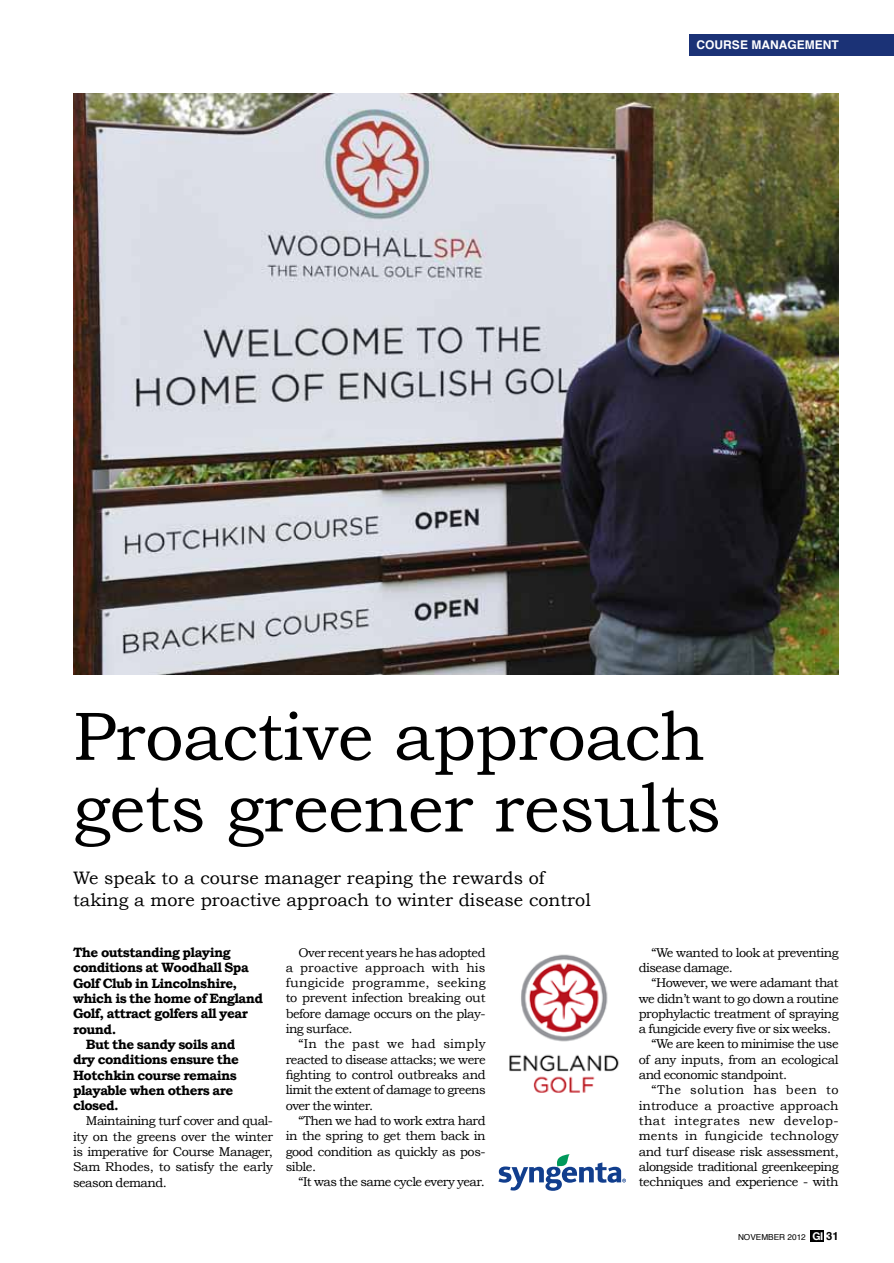
<style>
.page{position:relative;width:894px;height:1263px;background:#fff}
.page>*{position:absolute;margin:0;border:0;box-sizing:border-box;transform-origin:0 0}
.t1{font:68.7px/71.7px "Bookman Old Style";letter-spacing:-.01em;color:#000}
.t2{font:18px/21.6px "Bookman Old Style";color:#000}
.t3{font:700 13.5px "Bookman Old Style";letter-spacing:-.04em;color:#000}
.t4{font:12.75px/15.3px "Bookman Old Style";letter-spacing:-.04em;color:#000;text-align:justify}
.t5{font:12.75px "Bookman Old Style";letter-spacing:.015em;color:#000}
.t6{font:12.75px "Bookman Old Style";letter-spacing:.02em;color:#000}
.t7{font:12.75px "Bookman Old Style";color:#000}
.t8{font:12.75px "Bookman Old Style";letter-spacing:.035em;color:#000}
.t9{font:12.75px "Bookman Old Style";letter-spacing:.04em;color:#000}
.t10{font:700 12px "Helvetica";color:#fff}
.t11{font:8.25px "Helvetica";color:#000}
.s1{font-family:"Helvetica Neue";font-weight:700;font-size:10.8px;color:#fff}
.s2{font-weight:700;font-size:11.25px}
</style>
<div class="page">
<div style="left:810px;top:1230px;width:14px;height:11px;background:#000"></div>
<div style="left:690px;top:34px;width:204px;height:21px;background:#1b3276"></div>
<img style="left:73px;top:94px;width:765px;height:580px">
<img style="left:509px;top:954px;width:110px;height:139px">
<svg style="left:498px;top:1154px;width:128px;height:37px"></svg>
<p class="t10" style="left:696px;top:35px;width:143px">COURSE MANAGEMENT</p>
<p class="t1" style="left:73px;top:700px;width:649px">Proactive approach gets greener results</p>
<p class="t2" style="left:73px;top:867px;width:519px">We speak to a course manager reaping the rewards of taking a more proactive approach to winter disease control</p>
<p class="t4" style="left:651px;top:944px;width:189px">“We wanted to look at preventing</p>
<p class="t4" style="left:639px;top:960px;width:96px">disease damage.</p>
<p class="t4" style="left:651px;top:975px;width:189px">“However, we were adamant that</p>
<p class="t4" style="left:639px;top:990px;width:201px">we didn’t want to go down a routine</p>
<p class="t4" style="left:639px;top:1006px;width:201px">prophylactic treatment of spraying</p>
<p class="t4" style="left:639px;top:1021px;width:194px">a fungicide every five or six weeks.</p>
<p class="t4" style="left:651px;top:1036px;width:189px">“We are keen to minimise the use</p>
<p class="t4" style="left:639px;top:1052px;width:201px">of any inputs, from an ecological</p>
<p class="t4" style="left:639px;top:1067px;width:150px">and economic standpoint.</p>
<p class="t9" style="left:651px;top:1083px;width:189px">“The solution has been to</p>
<p class="t7" style="left:639px;top:1098px;width:201px">introduce a proactive approach</p>
<p class="t8" style="left:639px;top:1113px;width:201px">that integrates new develop-</p>
<p class="t5" style="left:639px;top:1128px;width:201px">ments in fungicide technology</p>
<p class="t4" style="left:639px;top:1143px;width:201px">and turf disease risk assessment,</p>
<p class="t4" style="left:639px;top:1159px;width:201px">alongside traditional greenkeeping</p>
<p class="t4" style="left:639px;top:1174px;width:201px">techniques and experience - with</p>
<p class="t3" style="left:73px;top:944px;width:159px">The outstanding playing</p>
<p class="t3" style="left:73px;top:960px;width:177px">conditions at Woodhall Spa</p>
<p class="t3" style="left:73px;top:975px;width:166px">Golf Club in Lincolnshire,</p>
<p class="t3" style="left:73px;top:990px;width:192px">which is the home of England</p>
<p class="t3" style="left:73px;top:1005px;width:176px">Golf, attract golfers all year</p>
<p class="t3" style="left:73px;top:1021px;width:45px">round.</p>
<p class="t3" style="left:86px;top:1036px;width:151px">But the sandy soils and</p>
<p class="t3" style="left:73px;top:1051px;width:167px">dry conditions ensure the</p>
<p class="t3" style="left:73px;top:1067px;width:165px">Hotchkin course remains</p>
<p class="t3" style="left:73px;top:1082px;width:162px">playable when others are</p>
<p class="t3" style="left:73px;top:1097px;width:47px">closed.</p>
<p class="t4" style="left:73px;top:1113px;width:201px;text-indent:13px">Maintaining turf cover and qual&shy;ity on the greens over the winter is imperative for Course Manager, Sam Rhodes, to satisfy the early season demand.</p>
<p class="t4" style="left:298px;top:944px;width:189px">Over recent years he has adopted</p>
<p class="t5" style="left:286px;top:960px;width:201px">a proactive approach with his</p>
<p class="t6" style="left:286px;top:975px;width:201px">fungicide programme, seeking</p>
<p class="t4" style="left:286px;top:990px;width:201px">to prevent infection breaking out</p>
<p class="t4" style="left:286px;top:1006px;width:201px">before damage occurs on the play-</p>
<p class="t4" style="left:286px;top:1021px;width:68px">ing surface.</p>
<p class="t6" style="left:298px;top:1037px;width:189px">“In the past we had simply</p>
<p class="t4" style="left:286px;top:1052px;width:201px">reacted to disease attacks; we were</p>
<p class="t4" style="left:286px;top:1067px;width:201px">fighting to control outbreaks and</p>
<p class="t4" style="left:286px;top:1082px;width:201px">limit the extent of damage to greens</p>
<p class="t4" style="left:286px;top:1097px;width:89px">over the winter.</p>
<p class="t4" style="left:298px;top:1113px;width:189px">“Then we had to work extra hard</p>
<p class="t4" style="left:286px;top:1128px;width:201px">in the spring to get them back in</p>
<p class="t4" style="left:286px;top:1143px;width:201px">good condition as quickly as pos-</p>
<p class="t4" style="left:286px;top:1159px;width:32px">sible.</p>
<p class="t4" style="left:298px;top:1174px;width:188px">“It was the same cycle every year.</p>
<p class="t11" style="left:738px;top:1231px;width:102px">NOVEMBER 2012 <span class="s1">GI</span> <span class="s2">31</span></p>
</div>
